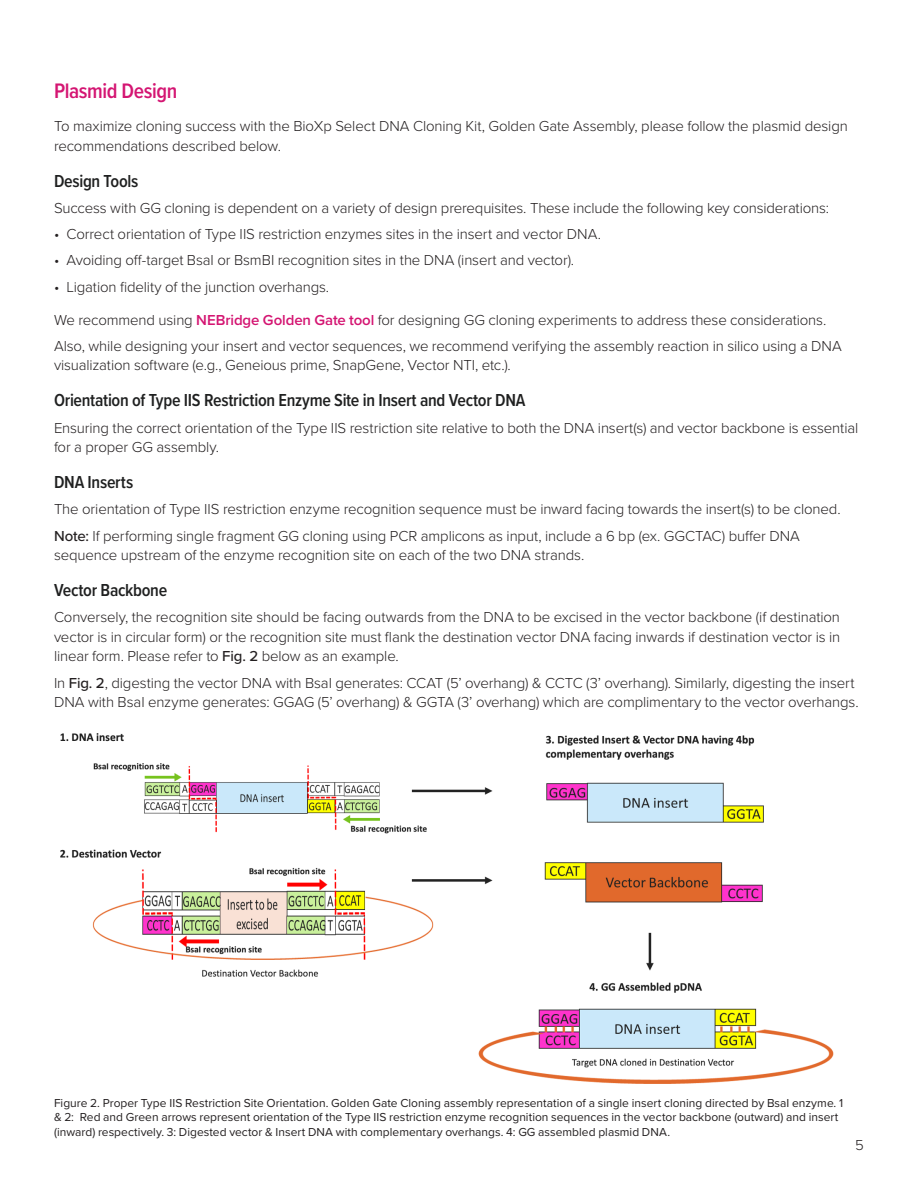
<style>
.page{position:relative;width:918px;height:1188px;background:#fff}
.page>*{position:absolute;margin:0;border:0;box-sizing:border-box;transform-origin:0 0}
.h1_span_all{font:600 21.75px "Proxima Nova Cond";letter-spacing:-.02em;color:#d41572}
.t1{font:600 18px "Proxima Nova Cond";letter-spacing:-.015em;color:#1f2020}
.body{font:300 15px/19.5px "Proxima Nova";letter-spacing:-.01em;color:#231f20}
.caption_left{font:12px/14.4px "Proxima Nova";color:#231f20}
.s1{font-weight:600;color:#d41572}
.s2{font-weight:500}
</style>
<div class="page">
<img style="left:60px;top:733px;width:774px;height:350px">
<p class="h1_span_all" style="left:54px;top:75px;width:125px">Plasmid Design</p>
<p class="body" style="left:54px;top:116px;width:795px">To maximize cloning success with the BioXp Select DNA Cloning Kit, Golden Gate Assembly, please follow the plasmid design recommendations described below.</p>
<p class="t1" style="left:54px;top:167px;width:86px">Design Tools</p>
<p class="body" style="left:54px;top:197px;width:777px">Success with GG cloning is dependent on a variety of design prerequisites. These include the following key considerations:</p>
<p class="body" style="left:54px;top:224px;width:549px">• Correct orientation of Type IIS restriction enzymes sites in the insert and vector DNA.</p>
<p class="body" style="left:54px;top:250px;width:522px">• Avoiding off-target BsaI or BsmBI recognition sites in the DNA (insert and vector).</p>
<p class="body" style="left:54px;top:276px;width:277px">• Ligation fidelity of the junction overhangs.</p>
<p class="body" style="left:54px;top:309px;width:774px">We recommend using <span class="s1">NEBridge Golden Gate tool</span> for designing GG cloning experiments to address these considerations.</p>
<p class="body" style="left:54px;top:335px;width:789px">Also, while designing your insert and vector sequences, we recommend verifying the assembly reaction in silico using a DNA visualization software (e.g., Geneious prime, SnapGene, Vector NTI, etc.).</p>
<p class="t1" style="left:54px;top:387px;width:473px">Orientation of Type IIS Restriction Enzyme Site in Insert and Vector DNA</p>
<p class="body" style="left:54px;top:417px;width:806px">Ensuring the correct orientation of the Type IIS restriction site relative to both the DNA insert(s) and vector backbone is essential for a proper GG assembly.</p>
<p class="t1" style="left:54px;top:469px;width:81px">DNA Inserts</p>
<p class="body" style="left:54px;top:499px;width:788px">The orientation of Type IIS restriction enzyme recognition sequence must be inward facing towards the insert(s) to be cloned.</p>
<p class="body" style="left:54px;top:525px;width:747px"><span class="s2">Note:</span> If performing single fragment GG cloning using PCR amplicons as input, include a 6 bp (ex. GGCTAC) buffer DNA sequence upstream of the enzyme recognition site on each of the two DNA strands.</p>
<p class="t1" style="left:54px;top:577px;width:115px">Vector Backbone</p>
<p class="body" style="left:54px;top:607px;width:788px;text-align:justify">Conversely, the recognition site should be facing outwards from the DNA to be excised in the vector backbone (if destination vector is in circular form) or the recognition site must flank the destination vector DNA facing inwards if destination vector is in linear form. Please refer to <span class="s2">Fig. 2</span> below as an example.</p>
<p class="body" style="left:54px;top:672px;width:806px">In <span class="s2">Fig. 2</span>, digesting the vector DNA with BsaI generates: CCAT (5’ overhang) &amp; CCTC (3’ overhang). Similarly, digesting the insert<br>DNA with BsaI enzyme generates: GGAG (5’ overhang) &amp; GGTA (3’ overhang) which are complimentary to the vector overhangs.</p>
<p class="caption_left" style="left:54px;top:1095px;width:791px">Figure 2. Proper Type IIS Restriction Site Orientation. Golden Gate Cloning assembly representation of a single insert cloning directed by BsaI enzyme. 1 &amp; 2: Red and Green arrows represent orientation of the Type IIS restriction enzyme recognition sequences in the vector backbone (outward) and insert (inward) respectively. 3: Digested vector &amp; Insert DNA with complementary overhangs. 4: GG assembled plasmid DNA.</p>
<p class="body" style="left:855px;top:1134px;width:10px">5</p>
</div>
